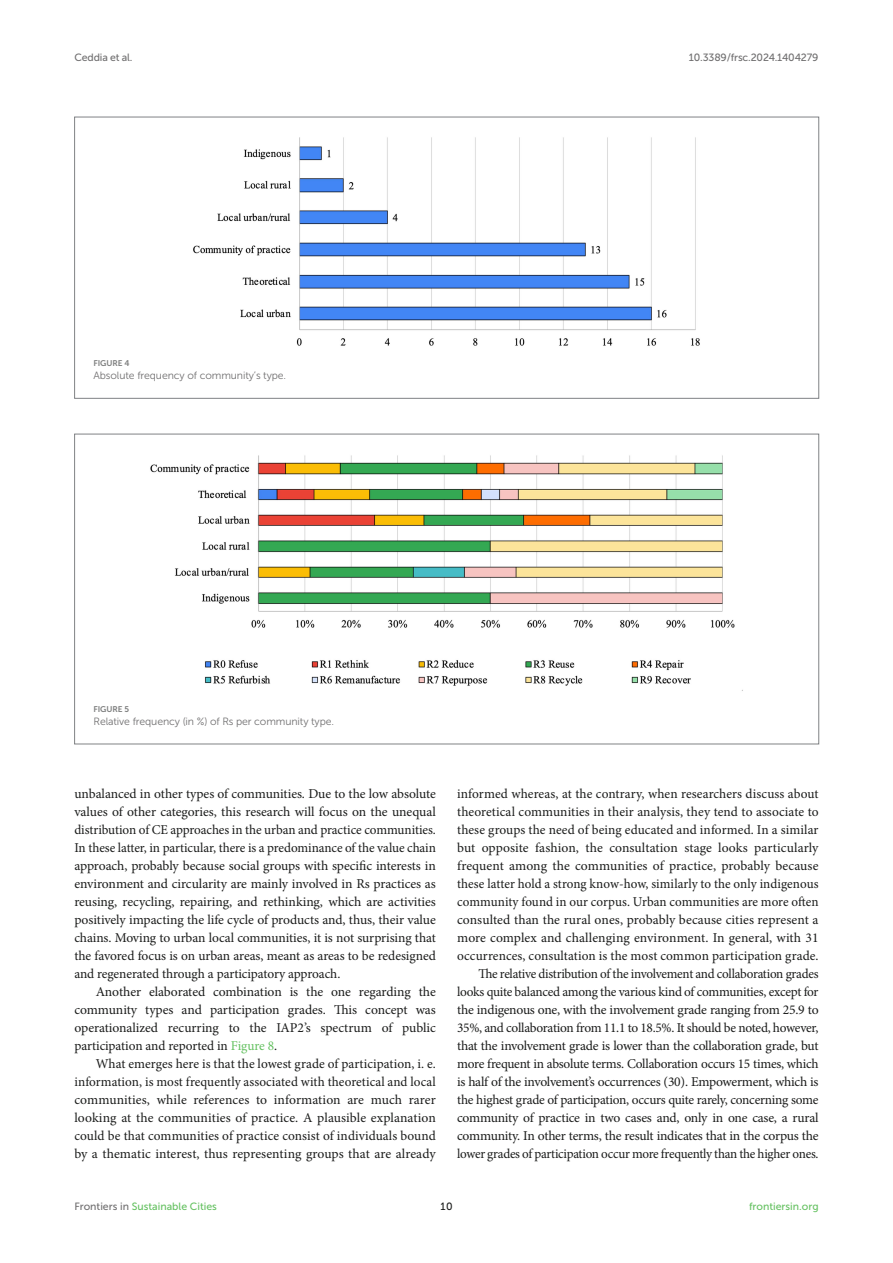
<style>
.page{position:relative;width:893px;height:1263px;background:#fff}
.page>*{position:absolute;margin:0;border:0;box-sizing:border-box;transform-origin:0 0}
.TEXT{font:13.5px/18px "Minion Pro";letter-spacing:-.005em;color:#1b1c1b;text-align:justify}
.FIG_LEG{font:10.5px "Museo Sans 300";letter-spacing:-.01em;color:#706f70}
.t1{font:10.5px "Museo Sans 500";color:#65c161}
.t2{font:10.5px "Museo Sans 500";letter-spacing:-.015em;color:#706f70}
.t3{font:10.5px "Museo Sans 500";color:#1b1c1b}
.FIG_HD{font:8.25px "Museo Sans 700";letter-spacing:-.01em;color:#7e7f7f}
.s1{color:#65c161}
.s2{color:#706f70}
</style>
<div class="page">
<img style="left:193px;top:137px;width:507px;height:209px">
<img style="left:150px;top:455px;width:593px;height:236px">
<p class="t2" style="left:74px;top:51px;width:59px">Ceddia et al.</p>
<p class="t2" style="left:689px;top:51px;width:131px">10.3389/frsc.2024.1404279</p>
<p class="FIG_HD" style="left:94px;top:358px;width:37px">FIGURE 4</p>
<p class="FIG_LEG" style="left:94px;top:370px;width:194px">Absolute frequency of community’s type.</p>
<p class="FIG_HD" style="left:94px;top:704px;width:37px">FIGURE 5</p>
<p class="FIG_LEG" style="left:94px;top:716px;width:242px">Relative frequency (in %) of Rs per community type.</p>
<p class="TEXT" style="left:74px;top:785px;width:363px">unbalanced in other types of communities. Due to the low absolute values of other categories, this research will focus on the unequal distribution of CE approaches in the urban and practice communities.<br>In these latter, in particular, there is a predominance of the value chain approach, probably because social groups with specific interests in environment and circularity are mainly involved in Rs practices as reusing, recycling, repairing, and rethinking, which are activities positively impacting the life cycle of products and, thus, their value chains. Moving to urban local communities, it is not surprising that the favored focus is on urban areas, meant as areas to be redesigned and regenerated through a participatory approach.</p>
<p class="TEXT" style="left:74px;top:983px;width:363px;text-indent:21px">Another elaborated combination is the one regarding the community types and participation grades. This concept was operationalized recurring to the IAP2’s spectrum of public participation and reported in <span class="s1">Figure 8</span>.</p>
<p class="TEXT" style="left:74px;top:1055px;width:363px;text-indent:21px">What emerges here is that the lowest grade of participation, i. e. information, is most frequently associated with theoretical and local communities, while references to information are much rarer looking at the communities of practice. A plausible explanation could be that communities of practice consist of individuals bound by a thematic interest, thus representing groups that are already</p>
<p class="TEXT" style="left:457px;top:785px;width:363px">informed whereas, at the contrary, when researchers discuss about theoretical communities in their analysis, they tend to associate to these groups the need of being educated and informed. In a similar but opposite fashion, the consultation stage looks particularly frequent among the communities of practice, probably because these latter hold a strong know-how, similarly to the only indigenous community found in our corpus. Urban communities are more often consulted than the rural ones, probably because cities represent a more complex and challenging environment. In general, with 31 occurrences, consultation is the most common participation grade.</p>
<p class="TEXT" style="left:457px;top:965px;width:363px;text-indent:21px">The relative distribution of the involvement and collaboration grades looks quite balanced among the various kind of communities, except for the indigenous one, with the involvement grade ranging from 25.9 to 35%, and collaboration from 11.1 to 18.5%. It should be noted, however, that the involvement grade is lower than the collaboration grade, but more frequent in absolute terms. Collaboration occurs 15 times, which is half of the involvement’s occurrences (30). Empowerment, which is the highest grade of participation, occurs quite rarely, concerning some community of practice in two cases and, only in one case, a rural community. In other terms, the result indicates that in the corpus the lower grades of participation occur more frequently than the higher ones.</p>
<p class="t1" style="left:74px;top:1200px;width:144px"><span class="s2">Frontiers in</span> Sustainable Cities</p>
<p class="t3" style="left:440px;top:1200px;width:14px">10</p>
<p class="t1" style="left:749px;top:1200px;width:71px">frontiersin.org</p>
</div>
